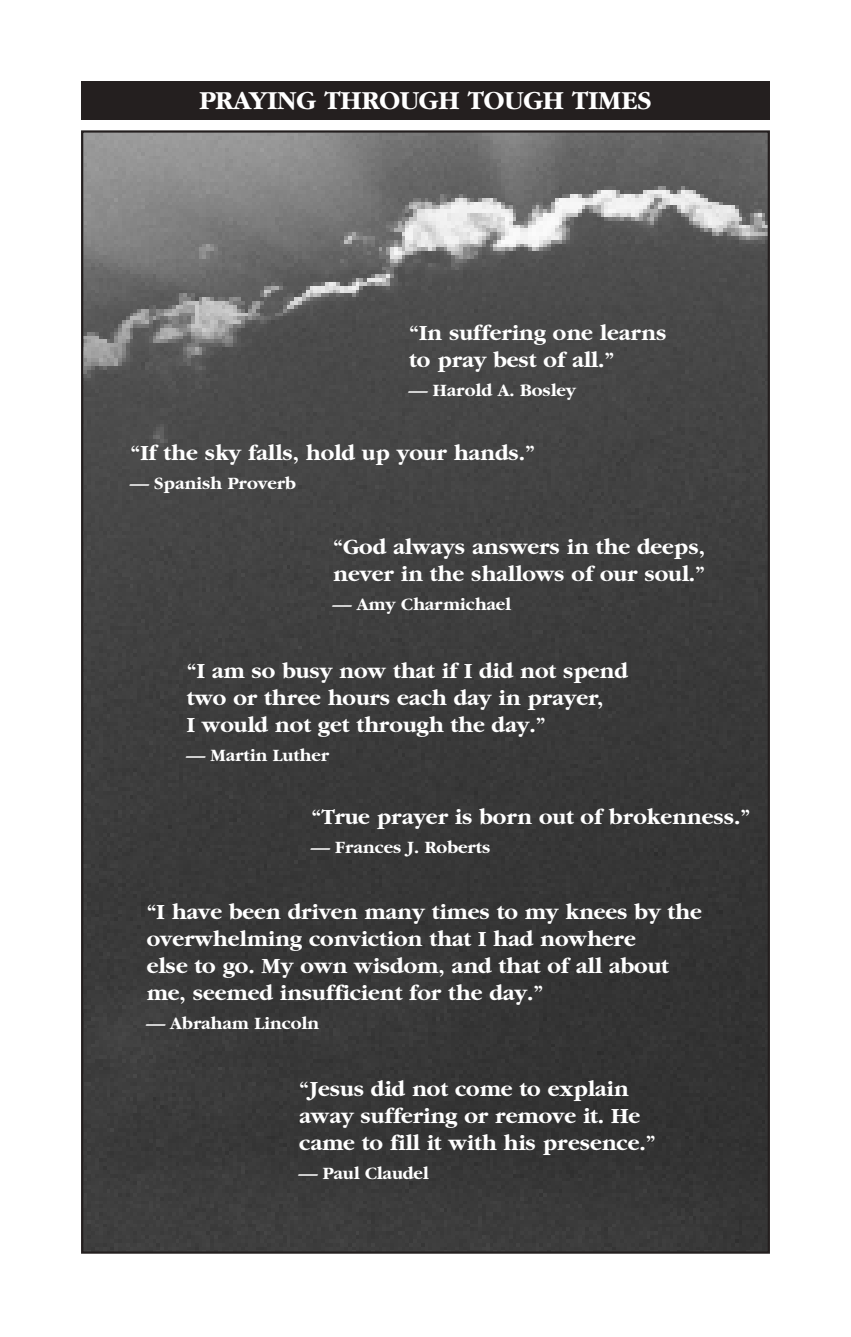
<style>
.page{position:relative;width:851px;height:1337px;background:#fff}
.page>*{position:absolute;margin:0;border:0;box-sizing:border-box;transform-origin:0 0}
.t1{font:700 27px "Garamond";color:#fff}
.t2{font:700 22.5px/27px "Garamond";color:#fff}
.t3{font:700 18px "Garamond";color:#fff}
</style>
<div class="page">
<img style="left:84px;top:133px;width:683px;height:1117px">
<div style="left:81px;top:81px;width:689px;height:38px;background:#241f1f"></div>
<p class="t1" style="left:199px;top:89px;width:454px">PRAYING THROUGH TOUGH TIMES</p>
<p class="t2" style="left:409px;top:321px;width:259px">“In suffering one learns to pray best of all.”</p>
<p class="t3" style="left:409px;top:383px;width:168px">— Harold A. Bosley</p>
<p class="t2" style="left:130px;top:441px;width:406px">“If the sky falls, hold up your hands.”</p>
<p class="t3" style="left:130px;top:476px;width:167px">— Spanish Proverb</p>
<p class="t2" style="left:333px;top:535px;width:373px">“God always answers in the deeps, never in the shallows of our soul.”</p>
<p class="t3" style="left:333px;top:597px;width:179px">— Amy Charmichael</p>
<p class="t2" style="left:187px;top:658px;width:442px">“I am so busy now that if I did not spend two or three hours each day in prayer,<br>I would not get through the day.”</p>
<p class="t3" style="left:187px;top:748px;width:144px">— Martin Luther</p>
<p class="t2" style="left:311px;top:805px;width:440px">“True prayer is born out of brokenness.”</p>
<p class="t3" style="left:311px;top:840px;width:180px">— Frances J. Roberts</p>
<p class="t2" style="left:147px;top:900px;width:556px">“I have been driven many times to my knees by the overwhelming conviction that I had nowhere<br>else to go. My own wisdom, and that of all about me, seemed insufficient for the day.”</p>
<p class="t3" style="left:147px;top:1016px;width:174px">— Abraham Lincoln</p>
<p class="t2" style="left:299px;top:1076px;width:358px">“Jesus did not come to explain away suffering or remove it. He came to fill it with his presence.”</p>
<p class="t3" style="left:299px;top:1165px;width:131px">— Paul Claudel</p>
</div>
